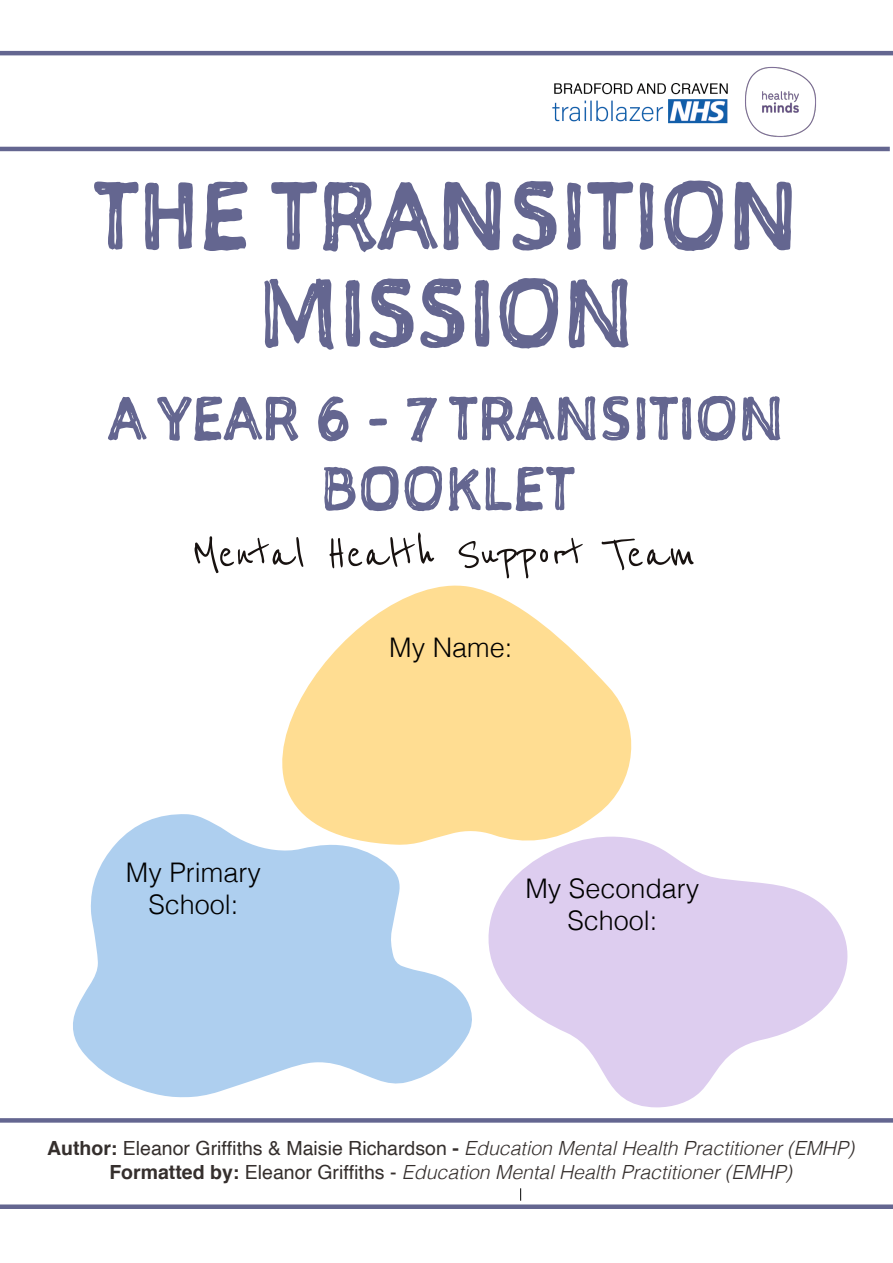
<style>
.page{position:relative;width:893px;height:1263px;background:#fff}
.page>*{position:absolute;margin:0;border:0;box-sizing:border-box;transform-origin:0 0}
.t1{font:91.5px/97.5px "Sketchnote Square";color:#646690;text-align:center}
.t2{font:58.5px/70.2px "Sketchnote Square";color:#646690;text-align:center}
.t3{font:51px "Reenie Beanie";color:#181210}
.t4{font:300 27px "Helvetica";color:#000}
.t5{font:italic 300 19.5px "Helvetica";color:#352f2d}
.s1{font-weight:700;font-style:normal}
.s2{font-weight:400;font-style:normal}
</style>
<div class="page">
<svg style="left:73px;top:814px;width:399px;height:284px;fill:#aecfef"></svg>
<svg style="left:282px;top:585px;width:349px;height:260px;fill:#ffdd92"></svg>
<svg style="left:472px;top:796px;width:376px;height:312px;fill:#ddcdef"></svg>
<div style="left:0;top:1118px;width:893px;height:5px;background:#646690"></div>
<div style="left:0;top:1204px;width:893px;height:5px;background:#646690"></div>
<hr style="left:0;top:51px;width:893px;height:4px;background:#646690">
<hr style="left:0;top:147px;width:890px;height:4px;background:#646690">
<img style="left:552px;top:83px;width:173px;height:41px">
<img style="left:725px;top:50px;width:111px;height:102px">
<p class="t1" style="left:94px;top:166px;width:707px">THE TRANSITION<br>MISSION</p>
<p class="t2" style="left:109px;top:383px;width:677px">A YEAR 6 - 7 TRANSITION<br>BOOKLET</p>
<p class="t3" style="left:192px;top:525px;width:506px">Mental Health Support Team</p>
<p class="t4" style="left:126px;top:849px;width:136px">My Primary</p>
<p class="t4" style="left:148px;top:882px;width:92px">School:</p>
<p class="t4" style="left:389px;top:624px;width:125px">My Name:</p>
<p class="t4" style="left:525px;top:865px;width:176px">My Secondary</p>
<p class="t4" style="left:567px;top:897px;width:92px">School:</p>
<p class="t5" style="left:47px;top:1132px;width:809px"><span class="s1">Author:</span> <span class="s2">Eleanor Griffiths &amp; Maisie Richardson</span> <span class="s1">-</span> Education Mental Health Practitioner (EMHP)</p>
<p class="t5" style="left:109px;top:1155px;width:684px"><span class="s1">Formatted by:</span> <span class="s2">Eleanor Griffiths -</span> Education Mental Health Practitioner (EMHP)</p>
</div>
